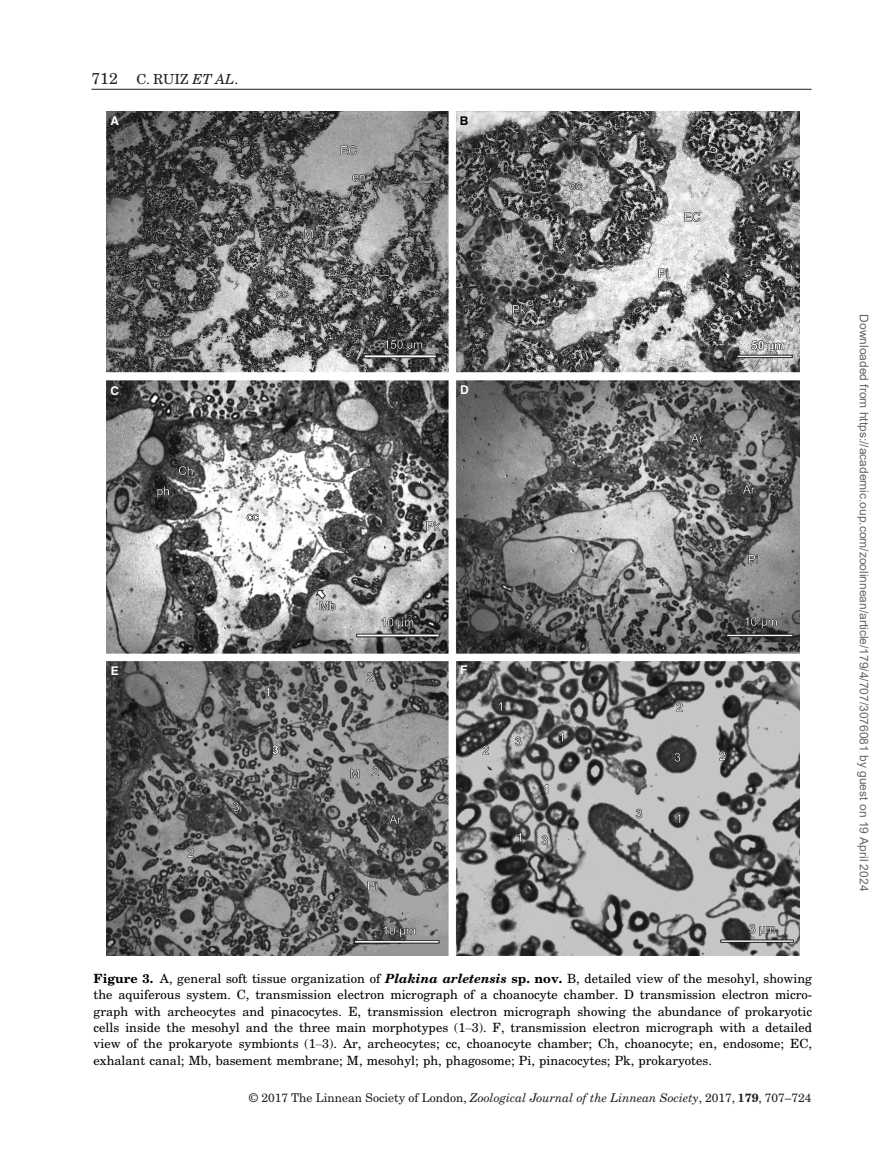
<style>
.page{position:relative;width:893px;height:1174px;background:#fff}
.page>*{position:absolute;margin:0;border:0;box-sizing:border-box;transform-origin:0 0}
.t1{font:13.8px "New Century Schlbk";color:#231f20}
.t2{font:13.8px "Adv PSNCS R";color:#000}
.t3{font:12.75px/16.5px "Adv PSNCS R";color:#000;text-align:justify}
.t4{font:12px "Arial";color:#666}
.t5{font:12px "New Century Schlbk";color:#231f20}
.t6{font:12px "Adv PSNCS I";color:#000}
.t7{font:700 12px "Helvetica";color:#fff}
.t8{font:700 12px "Helvetica";color:#000}
.s1{font-size:15.75px}
.s2{font-style:italic}
.s3{font-family:"Adv PSNCS I"}
.s4{font-family:"Adv PSNCS B"}
.s5{font-family:"Adv PSNCS BI"}
.s6{font-family:"Adv T Tec 369687"}
.s7{font-family:"Adv PSNCS R"}
.s8{font-weight:700}
</style>
<div class="page">
<hr style="left:92px;top:89px;width:720px;height:1px;background:#231f20">
<img style="left:106px;top:112px;width:693px;height:843px">
<p class="t1" style="left:92px;top:70px;width:148px"><span class="s1">712</span> C. RUIZ <span class="s2">ET AL</span>.</p>
<p class="t2" style="left:94px;top:73px;width:133px"><span class="s1">6</span> C. RUIZ <span class="s3">ET AL.</span></p>
<p class="t7" style="left:110px;top:113px;width:10px">A</p>
<p class="t8" style="left:460px;top:114px;width:10px">B</p>
<p class="t7" style="left:111px;top:383px;width:10px">C</p>
<p class="t7" style="left:460px;top:382px;width:10px">D</p>
<p class="t7" style="left:111px;top:663px;width:10px">E</p>
<p class="t7" style="left:460px;top:663px;width:9px">F</p>
<p class="t3" style="left:94px;top:970px;width:720px"><span class="s4">Figure 3.</span> A, general soft tissue organization of <span class="s5">Plakina arletensis</span> <span class="s4">sp. nov.</span> B, detailed view of the mesohyl, showing the aquiferous system. C, transmission electron micrograph of a choanocyte chamber. D transmission electron micro&shy;graph with archeocytes and pinacocytes. E, transmission electron micrograph showing the abundance of prokaryotic cells inside the mesohyl and the three main morphotypes (1<span class="s6">–</span>3). F, transmission electron micrograph with a detailed view of the prokaryote symbionts (1<span class="s6">–</span>3). Ar, archeocytes; cc, choanocyte chamber; Ch, choanocyte; en, endosome; EC, exhalant canal; Mb, basement membrane; M, mesohyl; ph, phagosome; Pi, pinacocytes; Pk, prokaryotes.</p>
<p class="t6" style="left:322px;top:1091px;width:492px"><span class="s6">©</span> <span class="s7">2016 The Linnean Society of London,</span> Zoological Journal of the Linnean Society<span class="s7">, 2016</span></p>
<p class="t5" style="left:249px;top:1090px;width:564px">© 2017 The Linnean Society of London, <span class="s2">Zo logical Journal of the Linnean Society</span>, 2017, <span class="s8">179</span>, 707–724</p>
<p class="t4" style="left:868px;top:314px;width:578px;rotate:90deg">Downloaded from https://academic.oup.com/zoolinnean/article/179/4/707/3076081 by guest on 19 April 2024</p>
</div>
